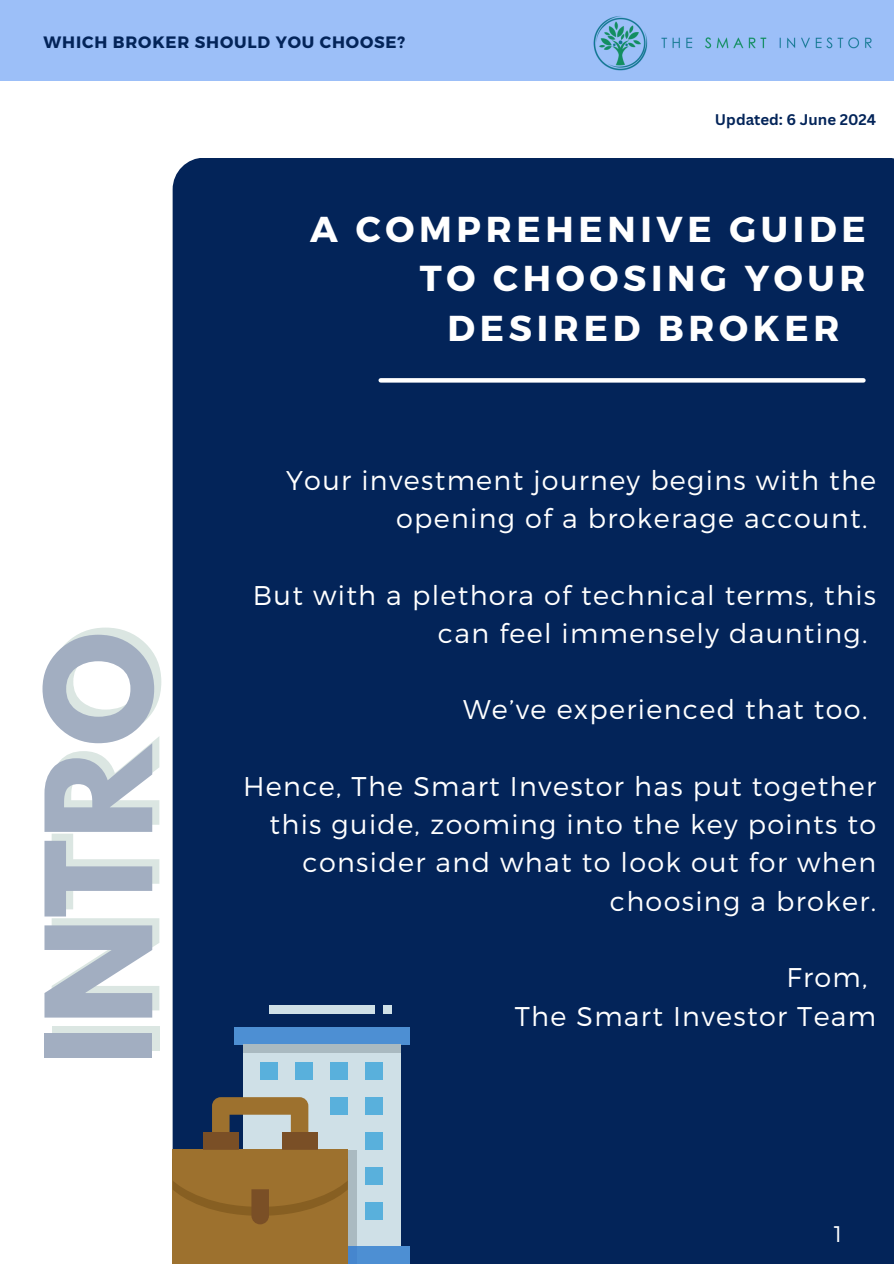
<style>
.page{position:relative;width:894px;height:1264px;background:#fff}
.page>*{position:absolute;margin:0;border:0;box-sizing:border-box;transform-origin:0 0}
.t1{font:700 130.5px "League Spartan";color:rgb(9 87 58/.4)}
.t2{font:700 36px "Montserrat";letter-spacing:.13em;color:#fff}
.t3{font:300 27px/38.2px "Montserrat";letter-spacing:.05em;color:#fff}
.t4{font:300 22.65px "Montserrat";color:#fff}
.t5{font:700 16.5px "Montserrat";letter-spacing:.05em;color:#032459}
.t6{font:700 15px "Canva Sans";color:#032459}
</style>
<div class="page">
<div style="left:0;top:0;width:893px;height:80px;background:#9cbff8"></div>
<div style="left:172px;top:158px;width:721px;height:1105px;background:#032459"></div>
<svg style="left:380px;top:378px;width:483px;height:4px"></svg>
<div style="left:242px;top:1040px;width:158px;height:210px;background:#cfe0e7"></div>
<div style="left:234px;top:1026px;width:175px;height:18px;background:#4d8fd3"></div>
<div style="left:234px;top:1246px;width:175px;height:17px;background:#4d8fd3"></div>
<div style="left:172px;top:1149px;width:175px;height:114px;background:#9d712e"></div>
<svg style="left:212px;top:1097px;width:96px;height:39px"></svg>
<div style="left:260px;top:1062px;width:17px;height:17px;background:#59b0dc"></div>
<div style="left:295px;top:1062px;width:17px;height:17px;background:#59b0dc"></div>
<div style="left:330px;top:1062px;width:17px;height:17px;background:#59b0dc"></div>
<div style="left:365px;top:1062px;width:17px;height:17px;background:#59b0dc"></div>
<div style="left:330px;top:1097px;width:17px;height:17px;background:#59b0dc"></div>
<div style="left:365px;top:1097px;width:17px;height:17px;background:#59b0dc"></div>
<div style="left:365px;top:1132px;width:17px;height:17px;background:#59b0dc"></div>
<div style="left:365px;top:1167px;width:17px;height:17px;background:#59b0dc"></div>
<div style="left:365px;top:1202px;width:17px;height:17px;background:#59b0dc"></div>
<div style="left:269px;top:1005px;width:105px;height:8px;background:#cfe0e7"></div>
<div style="left:382px;top:1005px;width:9px;height:8px;background:#cfe0e7"></div>
<div style="left:203px;top:1132px;width:35px;height:22px;background:#7a4f26"></div>
<div style="left:282px;top:1132px;width:35px;height:22px;background:#7a4f26"></div>
<div style="left:242px;top:1044px;width:158px;height:9px;background:#aabac1"></div>
<svg style="left:173px;top:1149px;width:174px;height:75px"></svg>
<div style="left:347px;top:1149px;width:9px;height:97px;background:#aabac1"></div>
<div style="left:347px;top:1246px;width:9px;height:17px;background:#4686ce"></div>
<img style="left:593px;top:16px;width:279px;height:55px">
<h2 class="t5" style="left:44px;top:32px;width:363px">WHICH BROKER SHOULD YOU CHOOSE?</h2>
<h3 class="t6" style="left:714px;top:109px;width:163px">Updated: 6 June 2024</h3>
<h3 class="t2" style="left:310px;top:206px;width:556px">A COMPREHENIVE GUIDE</h3>
<h3 class="t2" style="left:419px;top:255px;width:447px">TO CHOOSING YOUR</h3>
<h3 class="t2" style="left:447px;top:305px;width:393px">DESIRED BROKER</h3>
<h1 class="t1" style="left:42px;top:1058px;width:435px;rotate:-90deg">INTRO</h1>
<p class="t3" style="left:396px;top:459px;width:481px;text-indent:-110px">Your investment journey begins with the opening of a brokerage account.</p>
<p class="t3" style="left:438px;top:574px;width:439px;text-indent:-185px">But with a plethora of technical terms, this can feel immensely daunting.</p>
<h4 class="t3" style="left:463px;top:689px;width:406px">We’ve experienced that too.</h4>
<p class="t3" style="left:243px;top:765px;width:634px;text-align:right">Hence, The Smart Investor has put together this guide, zooming into the key points to consider and what to look out for when choosing a broker.</p>
<p class="t3" style="left:514px;top:957px;width:363px;text-indent:271px">From,<br>The Smart Investor Team</p>
<h3 class="t4" style="left:833px;top:1218px;width:10px">1</h3>
</div>
